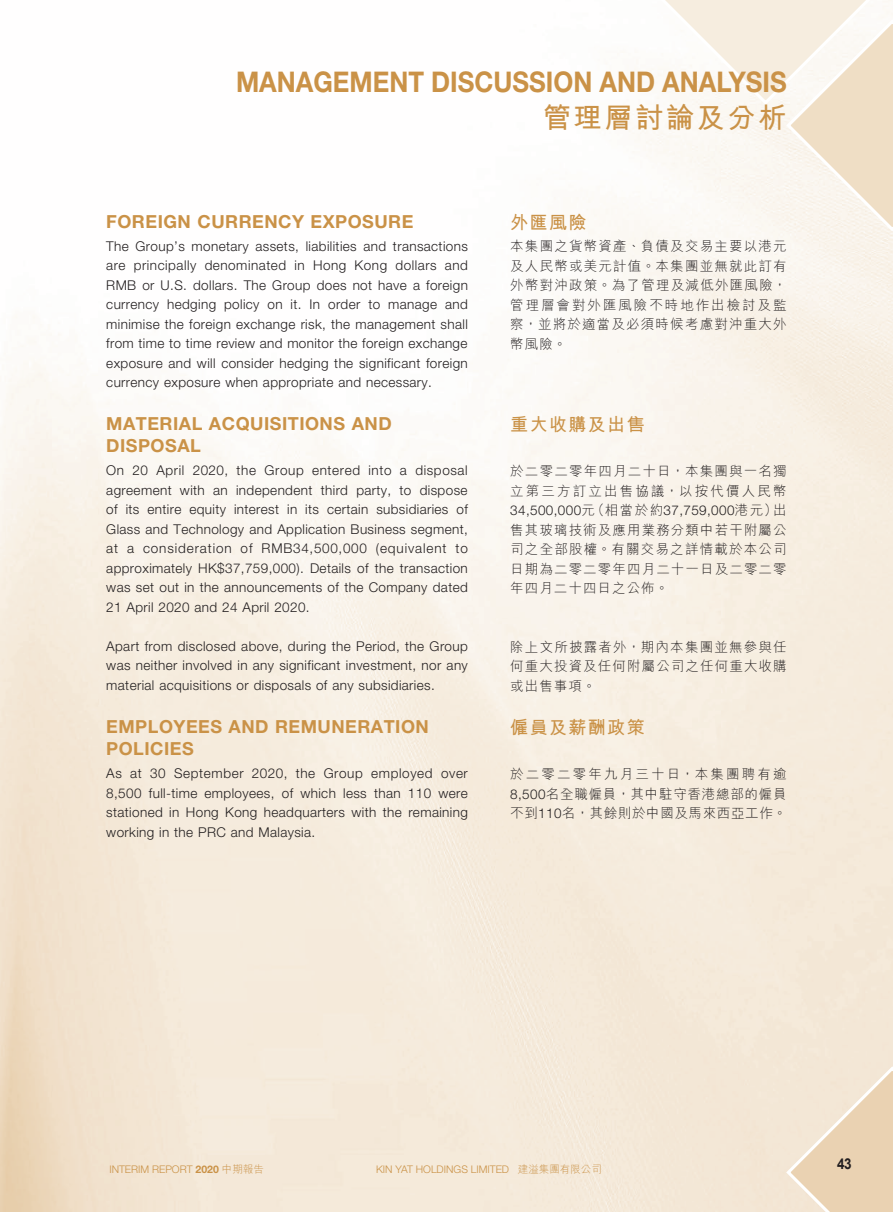
<style>
.page{position:relative;width:893px;height:1212px;background:#fff}
.page>*{position:absolute;margin:0;border:0;box-sizing:border-box;transform-origin:0 0}
.t1{font:700 28.5px "Helvetica Neue LT Std";color:#ca9247;scale:.9 1}
.t2{font:700 28.5px "M Hei HK";letter-spacing:.08em;color:#ca9247}
._01_H1{font:700 18px/22.5px "Helvetica Neue LT Std";letter-spacing:.03em;color:#ca9247}
._001_H1_C{font:700 18px "M Hei HK";letter-spacing:.08em;color:#ca9247}
.t3{font:700 15px "Arial";color:#231f20;scale:.9 1}
._00_txt{font:300 13.5px/19.5px "Helvetica Neue LT Std";letter-spacing:.03em;color:#231f20;text-align:justify}
._000_txt_C{font:300 13.5px/19.5px "M Hei HK";letter-spacing:.09em;color:#231f20;text-align:justify}
.t4{font:300 10.5px "Helvetica Neue LT Std";color:#ca9247}
.s1{font-family:"Helvetica Neue LT Std"}
.s2{font-weight:700}
.s3{font-family:"M Hei HK"}
</style>
<div class="page">
<svg style="left:784px;top:1064px;width:109px;height:148px;background:#eedcc4"></svg>
<svg style="left:657px;top:0;width:236px;height:234px"></svg>
<h1 class="t1" style="left:236px;top:64px;width:613px">MANAGEMENT DISCUSSION AND ANALYSIS</h1>
<h1 class="t2" style="left:543px;top:97px;width:245px">管理層討論及分析</h1>
<p class="_01_H1" style="left:106px;top:209px;width:309px">FOREIGN CURRENCY EXPOSURE</p>
<p class="_00_txt" style="left:106px;top:236px;width:363px">The Group’s monetary assets, liabilities and transactions are principally denominated in Hong Kong dollars and RMB or U.S. dollars. The Group does not have a foreign currency hedging policy on it. In order to manage and minimise the foreign exchange risk, the management shall from time to time review and monitor the foreign exchange exposure and will consider hedging the significant foreign currency exposure when appropriate and necessary.</p>
<p class="_01_H1" style="left:106px;top:412px;width:287px">MATERIAL ACQUISITIONS AND<br>DISPOSAL</p>
<p class="_00_txt" style="left:106px;top:460px;width:363px">On 20 April 2020, the Group entered into a disposal agreement with an independent third party, to dispose of its entire equity interest in its certain subsidiaries of Glass and Technology and Application Business segment, at a consideration of RMB34,500,000 (equivalent to approximately HK$37,759,000). Details of the transaction was set out in the announcements of the Company dated 21 April 2020 and 24 April 2020.</p>
<p class="_00_txt" style="left:106px;top:636px;width:363px">Apart from disclosed above, during the Period, the Group was neither involved in any significant investment, nor any material acquisitions or disposals of any subsidiaries.</p>
<p class="_01_H1" style="left:106px;top:714px;width:324px">EMPLOYEES AND REMUNERATION<br>POLICIES</p>
<p class="_00_txt" style="left:106px;top:763px;width:363px">As at 30 September 2020, the Group employed over 8,500 full-time employees, of which less than 110 were stationed in Hong Kong headquarters with the remaining working in the PRC and Malaysia.</p>
<p class="_001_H1_C" style="left:510px;top:209px;width:78px">外匯風險</p>
<p class="_000_txt_C" style="left:510px;top:236px;width:278px">本集團之貨幣資產、負債及交易主要以港元及人民幣或美元計值。本集團並無就此訂有外幣對沖政策。為了管理及減低外匯風險，管理層會對外匯風險不時地作出檢討及監察，並將於適當及必須時候考慮對沖重大外幣風險。</p>
<p class="_001_H1_C" style="left:510px;top:411px;width:136px">重大收購及出售</p>
<p class="_000_txt_C" style="left:510px;top:461px;width:278px">於二零二零年四月二十日，本集團與一名獨立第三方訂立出售協議，以按代價人民幣<span class="s1">34,500,000</span>元（相當於約<span class="s1">37,759,000</span>港元）出售其玻璃技術及應用業務分類中若干附屬公司之全部股權。有關交易之詳情載於本公司日期為二零二零年四月二十一日及二零二零年四月二十四日之公佈。</p>
<p class="_000_txt_C" style="left:510px;top:636px;width:278px">除上文所披露者外，期內本集團並無參與任何重大投資及任何附屬公司之任何重大收購或出售事項。</p>
<p class="_001_H1_C" style="left:510px;top:714px;width:136px">僱員及薪酬政策</p>
<p class="_000_txt_C" style="left:510px;top:764px;width:278px">於二零二零年九月三十日，本集團聘有逾<span class="s1">8,500</span>名全職僱員，其中駐守香港總部的僱員不到<span class="s1">110</span>名，其餘則於中國及馬來西亞工作。</p>
<p class="t4" style="left:109px;top:1162px;width:156px">INTERIM REPORT <span class="s2">2020</span> <span class="s3">中期報告</span></p>
<p class="t4" style="left:376px;top:1162px;width:227px">KIN YAT HOLDINGS LIMITED <span class="s3">建溢集團有限公司</span></p>
<p class="t3" style="left:837px;top:1153px;width:18px">43</p>
</div>
